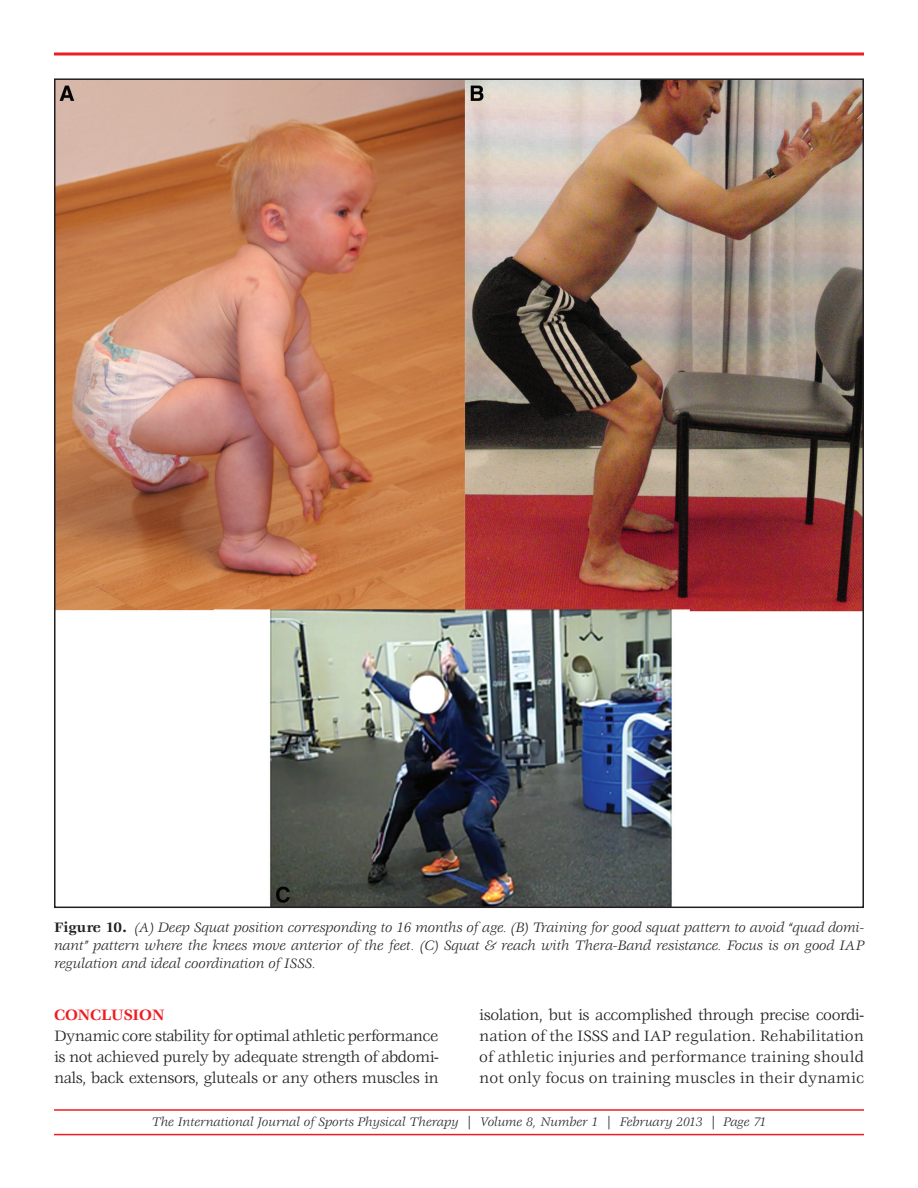
<style>
.page{position:relative;width:918px;height:1188px;background:#fff}
.page>*{position:absolute;margin:0;border:0;box-sizing:border-box;transform-origin:0 0}
.t1{font:16.5px/21px "Veljovic Std";letter-spacing:-.02em;color:#231f20;text-align:justify}
.t2{font:700 16.5px "Veljovic Std";color:#ee1d23}
.t3{font:italic 15px/18px "Veljovic Std";color:#231f20;text-align:justify}
.t4{font:italic 13.5px "Veljovic Std";color:#231f20}
.s1{font-weight:700;font-style:normal}
</style>
<div class="page">
<hr style="left:54px;top:1109px;width:810px;height:2px;background:#ee1d23">
<hr style="left:54px;top:1134px;width:810px;height:1px;background:#ee1d23">
<svg style="left:54px;top:52px;width:810px;height:4px;background:#f25559"></svg>
<img style="left:57px;top:81px;width:804px;height:824px">
<p class="t3" style="left:54px;top:919px;width:812px"><span class="s1">Figure 10.</span> (A) Deep Squat position corresponding to 16 months of age. (B) Training for good squat pattern to avoid “quad domi&shy;nant” pattern where the knees move anterior of the feet. (C) Squat &amp; reach with Thera-Band resistance. Focus is on good IAP regulation and ideal coordination of ISSS.</p>
<p class="t2" style="left:54px;top:1008px;width:112px">CONCLUSION</p>
<p class="t1" style="left:54px;top:1027px;width:386px">Dynamic core stability for optimal athletic performance is not achieved purely by adequate strength of abdomi&shy;nals, back extensors, gluteals or any others muscles in</p>
<p class="t1" style="left:479px;top:1006px;width:386px">isolation, but is accomplished through precise coordi&shy;nation of the ISSS and IAP regulation. Rehabilitation of athletic injuries and performance training should not only focus on training muscles in their dynamic</p>
<p class="t4" style="left:152px;top:1117px;width:616px">The International Journal of Sports Physical Therapy | Volume 8, Number 1 | February 2013 | Page 71</p>
</div>
